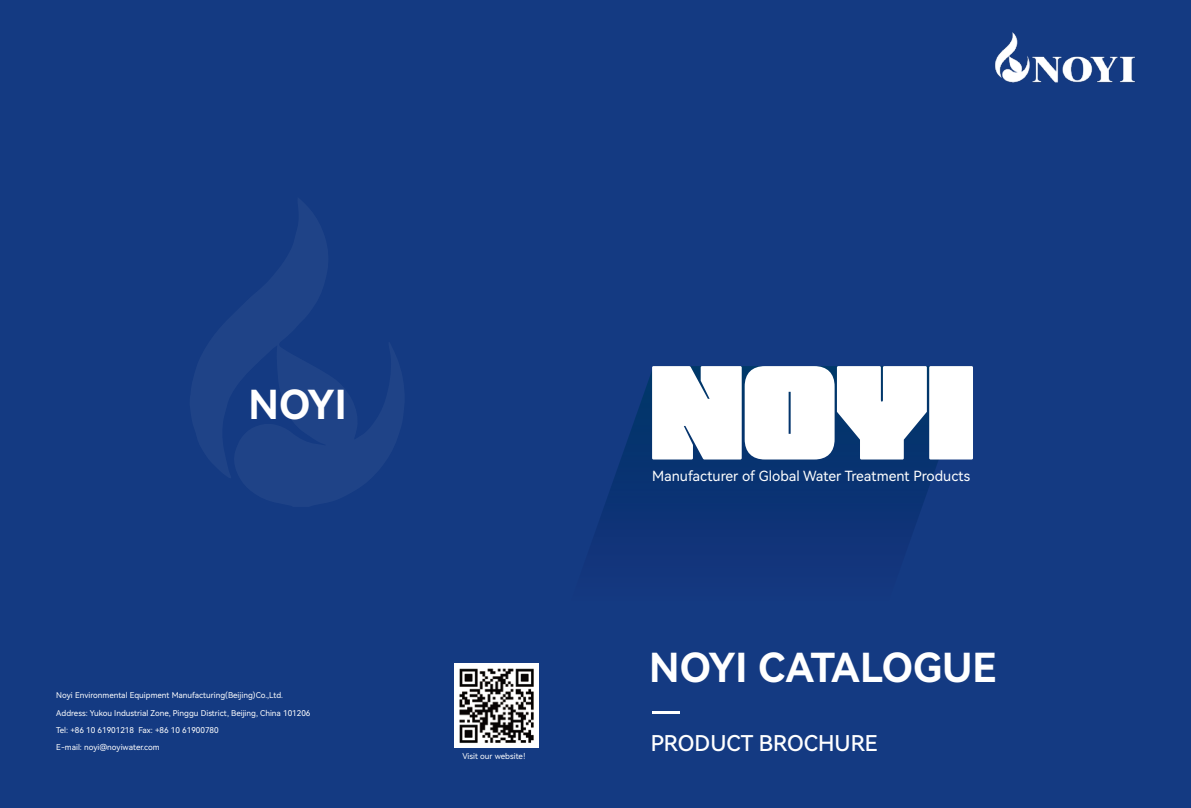
<style>
.page{position:relative;width:1191px;height:808px;background:#143a82}
.page>*{position:absolute;margin:0;border:0;box-sizing:border-box;transform-origin:0 0}
.t1{font:40px "Harmony OS Sans SC Bold";color:#fff}
.t2{font:21.7px "Harmony OS Sans SC Medium";color:#fff}
.t3{font:14px "Harmony OS Sans SC";color:#fff}
.t4{font:8px/17.4px "Harmony OS Sans SC";color:#fff}
</style>
<div class="page">
<hr style="left:652px;top:711px;width:28px;height:3px;background:#fff">
<img style="left:995px;top:32px;width:140px;height:51px">
<img style="left:454px;top:663px;width:85px;height:84px">
<svg style="left:597px;top:366px;width:374px;height:163px"></svg>
<svg style="left:652px;top:366px;width:275px;height:93px;background:#e3e8ef"></svg>
<div style="left:929px;top:366px;width:44px;height:93px;background:#fff"></div>
<svg style="left:190px;top:199px;width:214px;height:307px"></svg>
<h1 class="t1" style="left:248px;top:377px;width:100px">NOYI</h1>
<p class="t4" style="left:56px;top:686px;width:256px">Noyi Environmental Equipment Manufacturing(Beijing)Co.,Ltd.<br>Address: Yukou Industrial Zone, Pinggu District, Beijing, China 101206<br>Tel: +86 10 61901218 Fax: +86 10 61900780<br>E-mail: noyi@noyiwater.com</p>
<p class="t4" style="left:462px;top:747px;width:70px">Visit our website！</p>
<h3 class="t3" style="left:652px;top:466px;width:319px">Manufacturer of Global Water Treatment Products</h3>
<h1 class="t1" style="left:649px;top:639px;width:349px">NOYI CATALOGUE</h1>
<h2 class="t2" style="left:650px;top:728px;width:229px">PRODUCT BROCHURE</h2>
</div>
